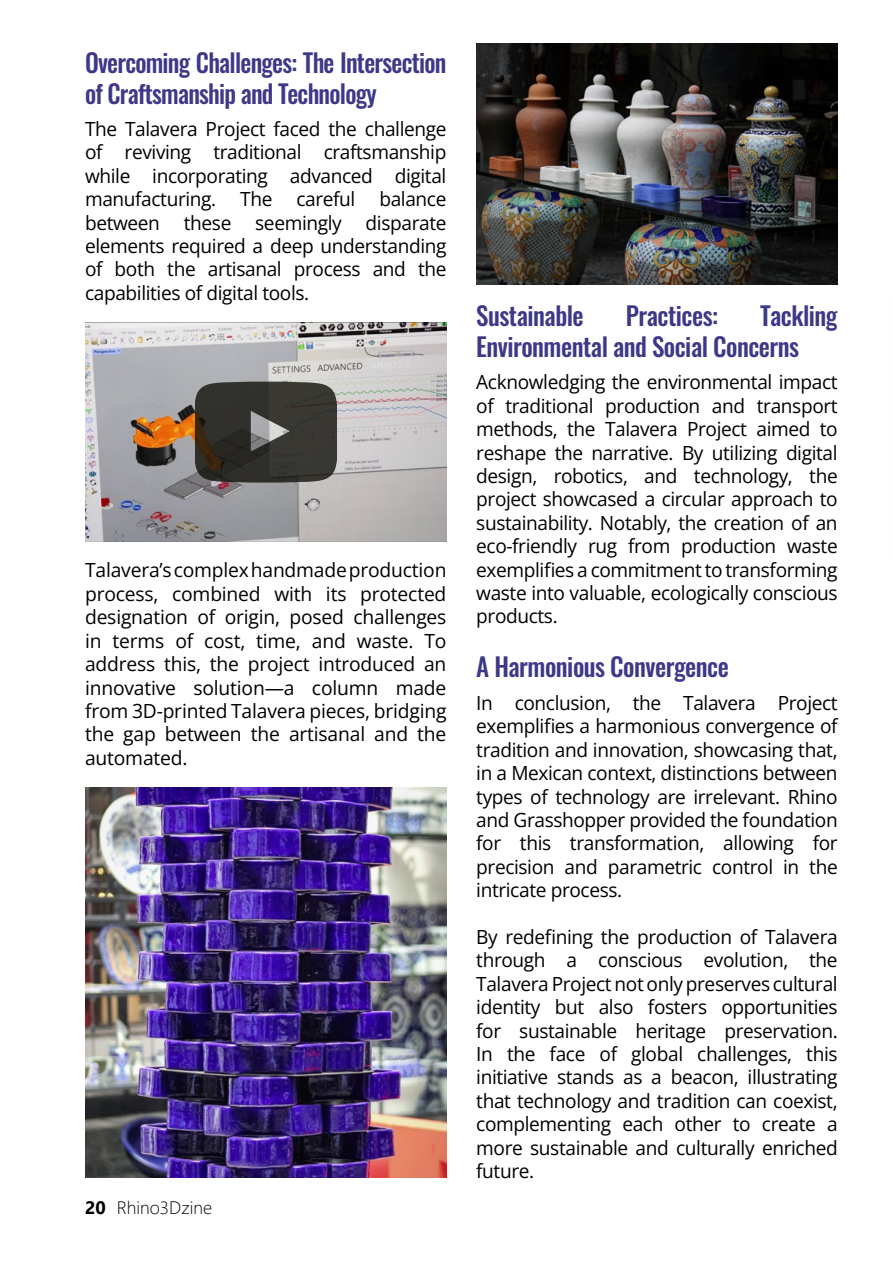
<style>
.page{position:relative;width:893px;height:1263px;background:#fff}
.page>*{position:absolute;margin:0;border:0;box-sizing:border-box;transform-origin:0 0}
.t1{font:25.5px/30.6px "Oswald";letter-spacing:-.02em;color:#3d3887}
.t2{font:25.5px/30.6px "Oswald";letter-spacing:-.02em;color:#3d3887;scale:.96 1}
.t3{font:19.5px/23.4px "Open Sans";letter-spacing:-.02em;color:#000;text-align:justify}
.t4{font:300 18px "Segoe UI";color:#000}
.s1{font-weight:700}
</style>
<div class="page">
<img style="left:85px;top:323px;width:361px;height:218px">
<svg style="left:195px;top:382px;width:141px;height:101px;background:#3e3c37"></svg>
<img style="left:85px;top:787px;width:361px;height:391px">
<img style="left:476px;top:43px;width:362px;height:241px">
<h1 class="t2" style="left:85px;top:45px;width:378px">Overcoming Challenges: The Intersection of Craftsmanship and Technology</h1>
<p class="t3" style="left:85px;top:117px;width:363px">The Talavera Project faced the challenge of reviving traditional craftsmanship while incorporating advanced digital manufacturing. The careful balance between these seemingly disparate elements required a deep understanding of both the artisanal process and the capabilities of digital tools.</p>
<p class="t3" style="left:85px;top:558px;width:363px">Talavera’s complex handmade production process, combined with its protected designation of origin, posed challenges in terms of cost, time, and waste. To address this, the project introduced an innovative solution—a column made from 3D-printed Talavera pieces, bridging the gap between the artisanal and the automated.</p>
<p class="t4" style="left:85px;top:1191px;width:129px"><span class="s1">20</span> Rhino3Dzine</p>
<h1 class="t1" style="left:476px;top:298px;width:109px">Sustainable</h1>
<h1 class="t1" style="left:626px;top:298px;width:94px">Practices:</h1>
<h1 class="t1" style="left:476px;top:298px;width:363px;text-indent:284px">Tackling<br>Environmental and Social Concerns</h1>
<p class="t3" style="left:476px;top:370px;width:363px">Acknowledging the environmental impact of traditional production and transport methods, the Talavera Project aimed to reshape the narrative. By utilizing digital design, robotics, and technology, the project showcased a circular approach to sustainability. Notably, the creation of an eco-friendly rug from production waste exemplifies a commitment to transforming waste into valuable, ecologically conscious products.</p>
<h1 class="t1" style="left:476px;top:649px;width:254px">A Harmonious Convergence</h1>
<p class="t3" style="left:476px;top:691px;width:363px">In conclusion, the Talavera Project exemplifies a harmonious convergence of tradition and innovation, showcasing that, in a Mexican context, distinctions between types of technology are irrelevant. Rhino and Grasshopper provided the foundation for this transformation, allowing for precision and parametric control in the intricate process.</p>
<p class="t3" style="left:476px;top:925px;width:363px">By redefining the production of Talavera through a conscious evolution, the Talavera Project not only preserves cultural identity but also fosters opportunities for sustainable heritage preservation.<br>In the face of global challenges, this initiative stands as a beacon, illustrating that technology and tradition can coexist, complementing each other to create a more sustainable and culturally enriched future.</p>
</div>
